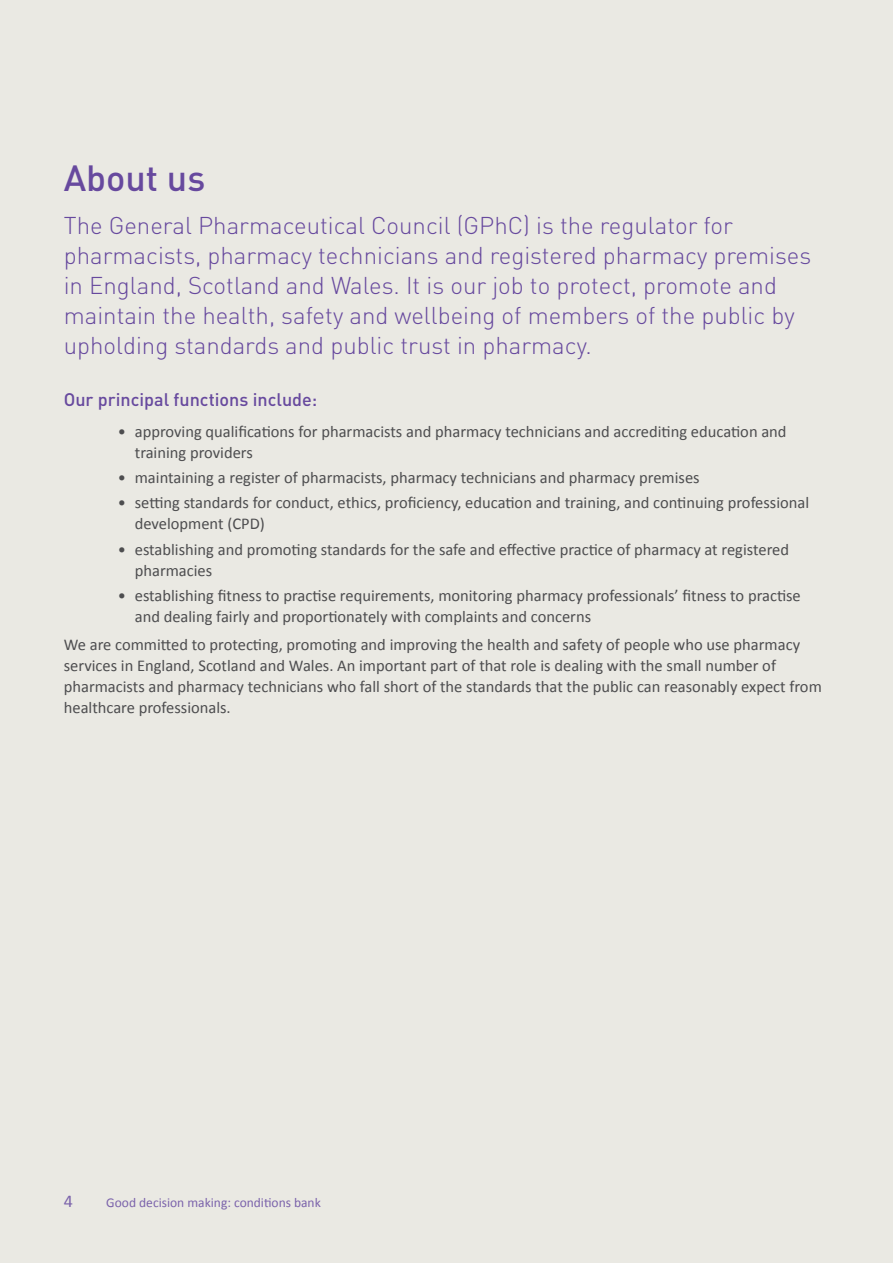
<style>
.page{position:relative;width:893px;height:1263px;background:#eae9e3}
.page>*{position:absolute;margin:0;border:0;box-sizing:border-box;transform-origin:0 0}
.t1{font:500 36px "DIN";color:#67499e}
.t2{font:300 24px/30px "DIN";color:#67499e}
.t3{font:500 18px "DIN";color:#67499e}
.t4{font:18px "Calibri";color:#7b63ab}
.t5{font:16.5px/21px "Calibri";color:#4d4d4f}
.t6{font:13.5px "Calibri";color:#7b63ab}
</style>
<div class="page">
<h1 class="t1" style="left:64px;top:155px;width:143px">About us</h1>
<p class="t2" style="left:64px;top:210px;width:749px">The General Pharmaceutical Council (GPhC) is the regulator for pharmacists, pharmacy technicians and registered pharmacy premises in England, Scotland and Wales. It is our job to protect, promote and maintain the health, safety and wellbeing of members of the public by upholding standards and public trust in pharmacy.</p>
<p class="t3" style="left:64px;top:388px;width:255px">Our principal functions include:</p>
<p class="t5" style="left:135px;top:421px;width:653px;text-indent:-17px">• approving qualifications for pharmacists and pharmacy technicians and accrediting education and training providers</p>
<p class="t5" style="left:118px;top:467px;width:583px">• maintaining a register of pharmacists, pharmacy technicians and pharmacy premises</p>
<p class="t5" style="left:135px;top:492px;width:676px;text-indent:-17px">• setting standards for conduct, ethics, proficiency, education and training, and continuing professional development (CPD)</p>
<p class="t5" style="left:135px;top:539px;width:656px;text-indent:-17px">• establishing and promoting standards for the safe and effective practice of pharmacy at registered pharmacies</p>
<p class="t5" style="left:135px;top:585px;width:667px;text-indent:-17px">• establishing fitness to practise requirements, monitoring pharmacy professionals’ fitness to practise and dealing fairly and proportionately with complaints and concerns</p>
<p class="t5" style="left:64px;top:634px;width:760px">We are committed to protecting, promoting and improving the health and safety of people who use pharmacy services in England, Scotland and Wales. An important part of that role is dealing with the small number of pharmacists and pharmacy technicians who fall short of the standards that the public can reasonably expect from healthcare professionals.</p>
<p class="t4" style="left:64px;top:1189px;width:11px">4</p>
<p class="t6" style="left:106px;top:1194px;width:216px">Good decision making: conditions bank</p>
</div>
